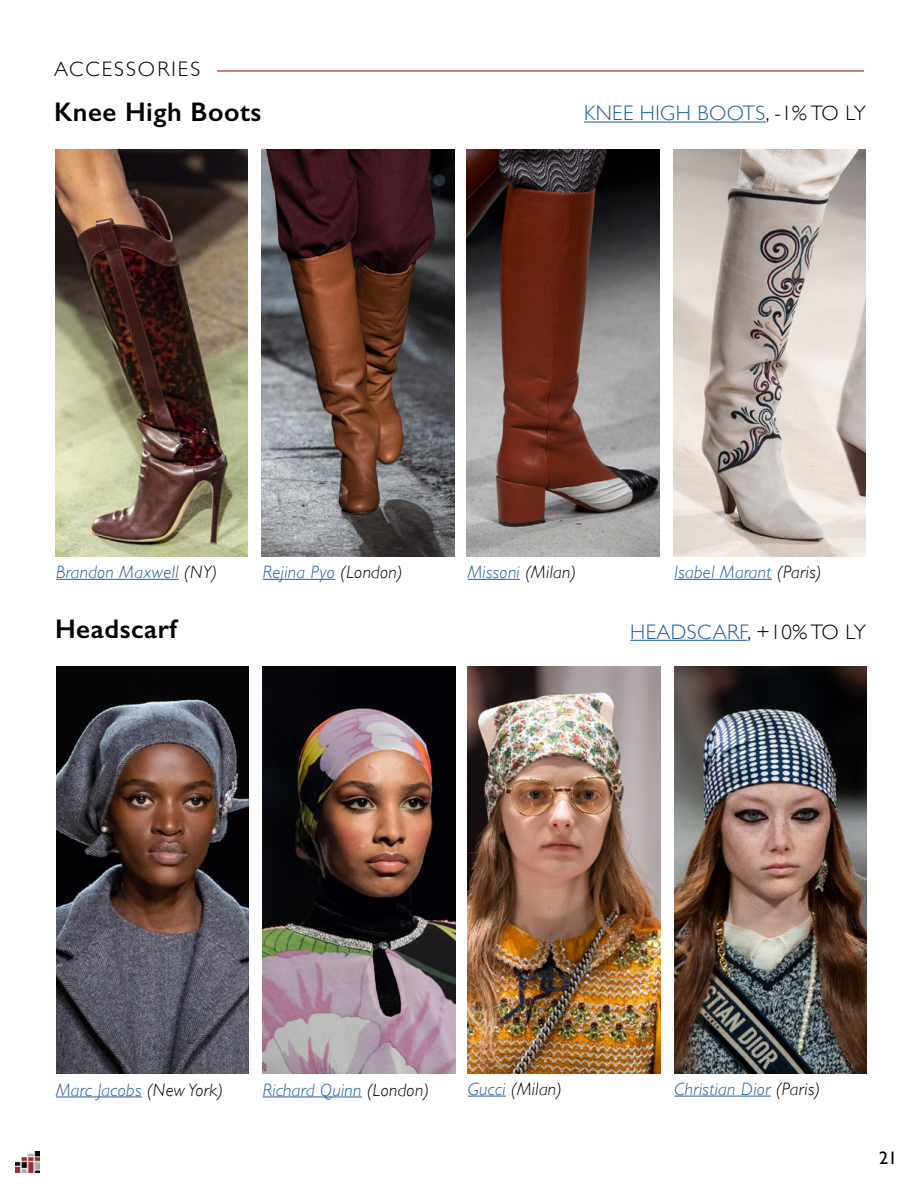
<style>
.page{position:relative;width:918px;height:1188px;background:#fff}
.page>*{position:absolute;margin:0;border:0;box-sizing:border-box;transform-origin:0 0}
.t1{font:600 27px "Gill Sans";letter-spacing:.02em;color:#000}
.t2{font:300 21px "Gill Sans";letter-spacing:.02em;color:#215e9e}
.t3{font:300 21px "Gill Sans";letter-spacing:.1em;color:#000}
.t4{font:italic 300 18px "Gill Sans";letter-spacing:.02em;color:#215e9e}
.t5{font:italic 300 18px "Gill Sans";letter-spacing:.02em;color:#000}
.t6{font:18px "Gill Sans";color:#000}
.s1{color:#000}
.s2{color:#215e9e}
</style>
<div class="page">
<hr style="left:217px;top:70px;width:647px;height:2px;background:#a11d24">
<img style="left:16px;top:1152px;width:24px;height:22px">
<img style="left:55px;top:149px;width:193px;height:408px">
<img style="left:262px;top:149px;width:192px;height:408px">
<img style="left:467px;top:149px;width:193px;height:408px">
<img style="left:673px;top:149px;width:193px;height:408px">
<hr style="left:584px;top:122px;width:182px;height:1px;background:#215e9e">
<hr style="left:56px;top:579px;width:123px;height:1px;background:#215e9e">
<hr style="left:263px;top:579px;width:72px;height:1px;background:#215e9e">
<hr style="left:468px;top:579px;width:52px;height:1px;background:#215e9e">
<hr style="left:675px;top:579px;width:97px;height:1px;background:#215e9e">
<img style="left:56px;top:666px;width:193px;height:407px">
<img style="left:263px;top:666px;width:192px;height:407px">
<img style="left:468px;top:666px;width:193px;height:407px">
<img style="left:674px;top:666px;width:193px;height:407px">
<hr style="left:630px;top:640px;width:118px;height:1px;background:#215e9e">
<hr style="left:56px;top:1097px;width:86px;height:1px;background:#215e9e">
<hr style="left:263px;top:1097px;width:99px;height:1px;background:#215e9e">
<hr style="left:468px;top:1096px;width:38px;height:1px;background:#215e9e">
<hr style="left:675px;top:1096px;width:96px;height:1px;background:#215e9e">
<p class="t3" style="left:54px;top:53px;width:148px">ACCESSORIES</p>
<h1 class="t1" style="left:54px;top:96px;width:209px">Knee High Boots</h1>
<p class="t2" style="left:584px;top:97px;width:283px">KNEE HIGH BOOTS<span class="s1">, -1% TO LY</span></p>
<p class="t4" style="left:56px;top:562px;width:163px">Brandon Maxwell <span class="s1">(NY)</span></p>
<p class="t4" style="left:263px;top:562px;width:141px">Rejina Pyo <span class="s1">(London)</span></p>
<p class="t4" style="left:468px;top:562px;width:110px">Missoni <span class="s1">(Milan)</span></p>
<p class="t4" style="left:675px;top:562px;width:149px">Isabel Marant <span class="s1">(Paris)</span></p>
<h1 class="t1" style="left:55px;top:612px;width:123px">Headscarf</h1>
<p class="t2" style="left:630px;top:615px;width:237px">HEADSCARF<span class="s1">, +10% TO LY</span></p>
<p class="t4" style="left:56px;top:1079px;width:169px">Marc Jacobs <span class="s1">(New York)</span></p>
<p class="t4" style="left:263px;top:1079px;width:168px">Richard Quinn <span class="s1">(London)</span></p>
<p class="t5" style="left:468px;top:1079px;width:96px"><span class="s2">Gucci</span> (Milan)</p>
<p class="t4" style="left:675px;top:1079px;width:147px">Christian Dior <span class="s1">(Paris)</span></p>
<p class="t6" style="left:879px;top:1147px;width:19px">21</p>
</div>
